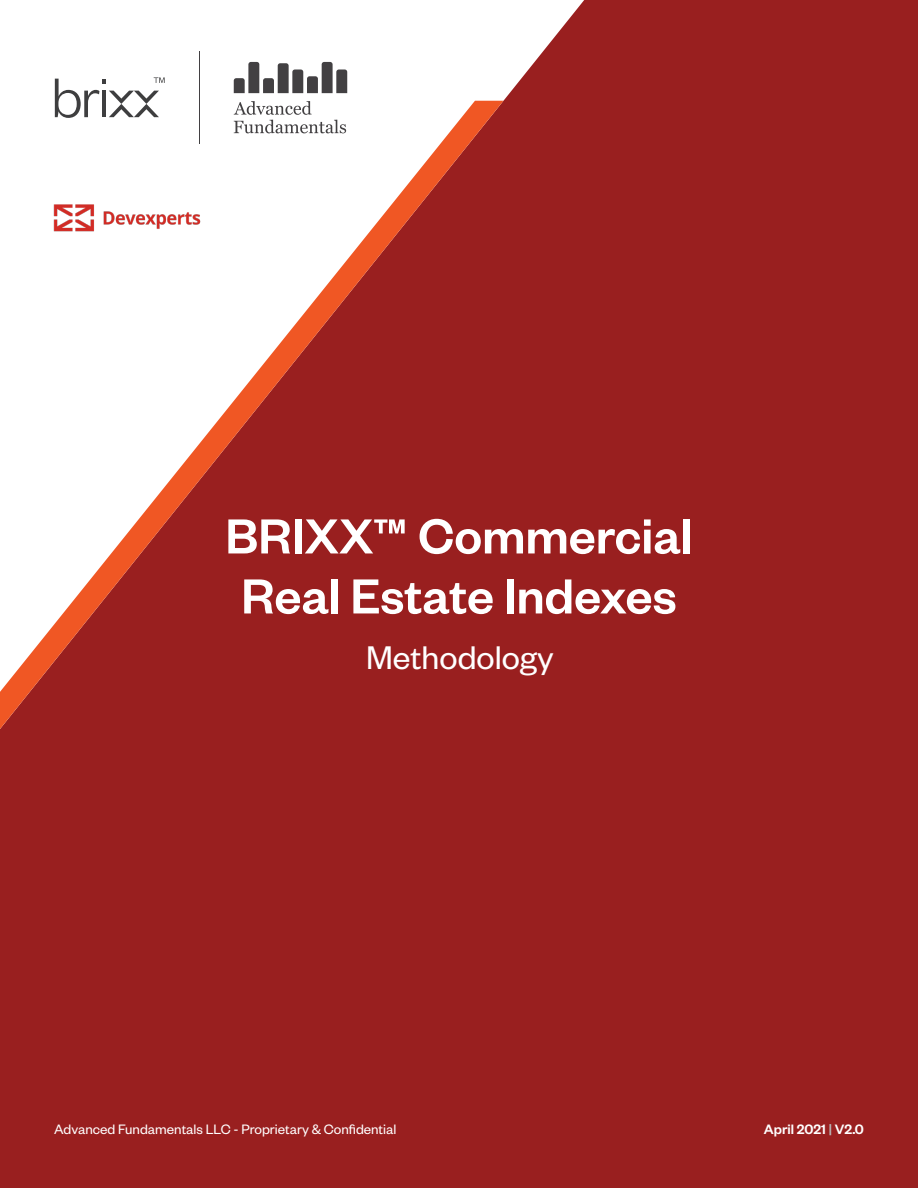
<style>
.page{position:relative;width:918px;height:1188px;background:#991f1f}
.page>*{position:absolute;margin:0;border:0;box-sizing:border-box;transform-origin:0 0}
.t1{font:500 54px "Founders Grotesk";color:#fff}
.t2{font:36px "Founders Grotesk";color:#fff}
.t3{font:15px "Founders Grotesk";color:#fff}
.t4{font:500 15px "Founders Grotesk";color:#fff}
.s1{color:#bababa}
</style>
<div class="page">
<svg style="left:0;top:101px;width:504px;height:628px;fill:#991f1f"></svg>
<svg style="left:55px;top:77px;width:110px;height:41px"></svg>
<img style="left:46px;top:197px;width:170px;height:52px">
<p class="t1" style="left:225px;top:502px;width:469px">BRIXX™ Commercial</p>
<p class="t1" style="left:241px;top:562px;width:437px">Real Estate Indexes</p>
<p class="t2" style="left:366px;top:635px;width:189px">Methodology</p>
<p class="t3" style="left:54px;top:1120px;width:344px">Advanced Fundamentals LLC - Proprietary &amp; Confidential</p>
<p class="t4" style="left:764px;top:1120px;width:102px">April 2021 <span class="s1">|</span> V2.0</p>
</div>
